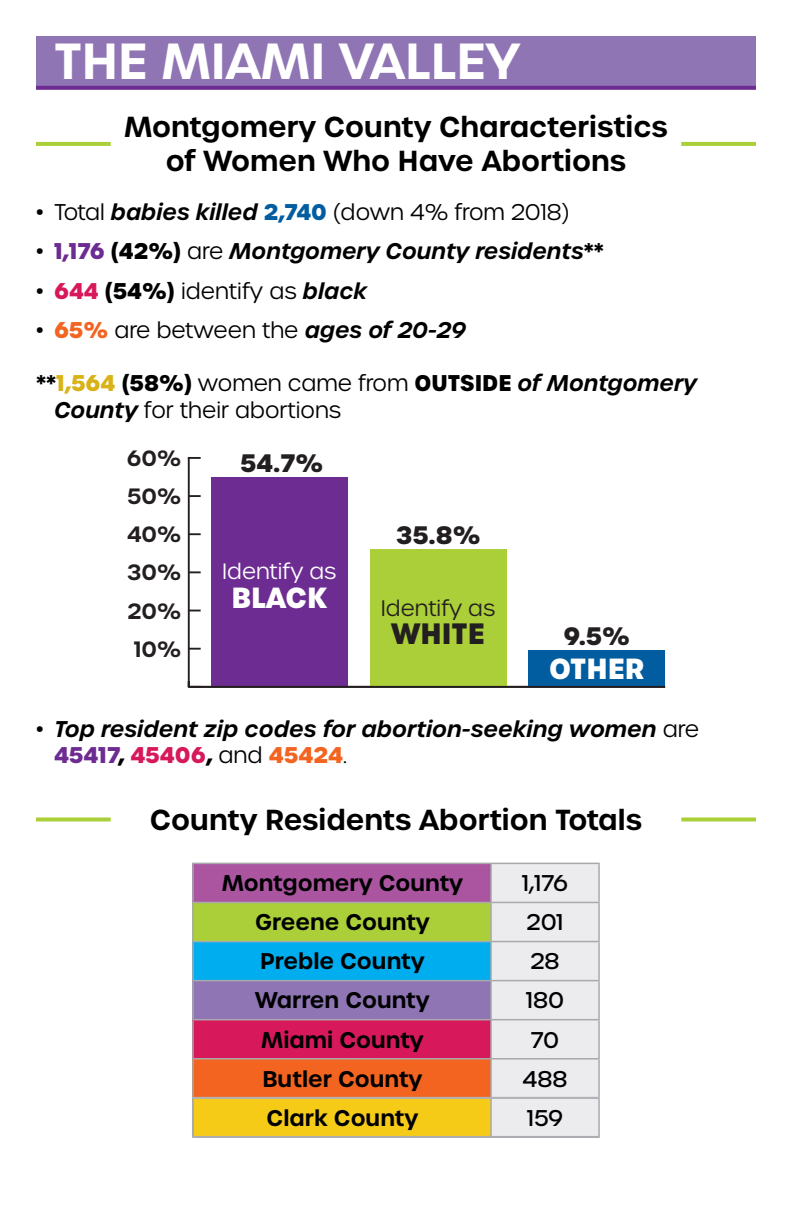
<style>
.page{position:relative;width:792px;height:1224px;background:#fff}
.page>*{position:absolute;margin:0;border:0;box-sizing:border-box;transform-origin:0 0}
.t1{font:600 49px "Urbane";color:#fff}
.t2{font:700 28.4px "Urbane";color:#231f20}
.t3{font:700 28.2px "Urbane";color:#fff}
.t4{font:600 28px/33.6px "Urbane";color:#000001;text-align:center}
.t5{font:700 24.4px "Urbane";color:#231f20}
.t6{font:300 22px/26.4px "Urbane";color:#000001}
.t7{font:italic 600 22px/26.4px "Urbane";color:#000001}
.t8{font:600 22px "Urbane";color:#000001}
.t9{font:500 22px "Urbane";color:#000001}
.t10{font:300 21.6px "Urbane";color:#231f20}
.t11{font:600 21.4px "Urbane";color:#231f20}
.t12{font:300 21.4px "Urbane";color:#fff}
.s1{font-weight:600;font-style:italic}
.s2{font-weight:700;color:#015da0}
.s3{font-weight:300;font-style:normal}
.s4{font-weight:700;font-style:normal;color:#6c2c91}
.s5{font-weight:700;font-style:normal}
.s6{font-style:normal}
.s7{font-weight:700;color:#d7195b}
.s8{font-weight:700}
.s9{font-weight:700;color:#f36421}
.s10{font-weight:600}
.s11{font-weight:700;color:#d8b216}
.s12{font-weight:700;font-style:normal;color:#d7195b}
.s13{font-weight:700;font-style:normal;color:#f36421}
</style>
<div class="page">
<div style="left:36px;top:36px;width:720px;height:50px;background:#8f75b4"></div>
<div style="left:193px;top:863px;width:298px;height:39px;background:#ab55a1"></div>
<div style="left:492px;top:864px;width:106px;height:272px;background:#ececee"></div>
<div style="left:193px;top:902px;width:298px;height:40px;background:#abcf38"></div>
<div style="left:193px;top:942px;width:298px;height:39px;background:#00aeef"></div>
<div style="left:193px;top:981px;width:298px;height:39px;background:#8f75b4"></div>
<div style="left:193px;top:1020px;width:298px;height:39px;background:#d7195b"></div>
<div style="left:193px;top:1059px;width:298px;height:39px;background:#f36421"></div>
<div style="left:193px;top:1098px;width:298px;height:39px;background:#f6cb18"></div>
<hr style="left:491px;top:863px;width:109px;height:1px;background:#a8a9ad">
<hr style="left:491px;top:902px;width:109px;height:1px;background:#a8a9ad">
<hr style="left:491px;top:941px;width:109px;height:1px;background:#a8a9ad">
<hr style="left:491px;top:980px;width:109px;height:1px;background:#a8a9ad">
<hr style="left:491px;top:1019px;width:109px;height:1px;background:#a8a9ad">
<hr style="left:491px;top:1058px;width:109px;height:2px;background:#a8a9ad">
<hr style="left:490px;top:864px;width:2px;height:38px;background:#a8a9ad">
<hr style="left:490px;top:903px;width:2px;height:38px;background:#a8a9ad">
<hr style="left:490px;top:942px;width:2px;height:38px;background:#a8a9ad">
<hr style="left:490px;top:981px;width:2px;height:38px;background:#a8a9ad">
<hr style="left:490px;top:1020px;width:2px;height:38px;background:#a8a9ad">
<hr style="left:490px;top:1060px;width:2px;height:37px;background:#a8a9ad">
<hr style="left:490px;top:1099px;width:2px;height:37px;background:#a8a9ad">
<hr style="left:598px;top:864px;width:2px;height:38px;background:#a8a9ad">
<hr style="left:598px;top:903px;width:2px;height:38px;background:#a8a9ad">
<hr style="left:598px;top:942px;width:2px;height:38px;background:#a8a9ad">
<hr style="left:598px;top:981px;width:2px;height:38px;background:#a8a9ad">
<hr style="left:598px;top:1020px;width:2px;height:38px;background:#a8a9ad">
<hr style="left:598px;top:1060px;width:2px;height:38px;background:#a8a9ad">
<hr style="left:598px;top:1098px;width:2px;height:38px;background:#a8a9ad">
<hr style="left:192px;top:863px;width:299px;height:1px;background:#a8a9ad">
<hr style="left:192px;top:864px;width:2px;height:38px;background:#a8a9ad">
<hr style="left:192px;top:902px;width:299px;height:1px;background:#a8a9ad">
<hr style="left:192px;top:903px;width:2px;height:38px;background:#a8a9ad">
<hr style="left:192px;top:941px;width:299px;height:1px;background:#a8a9ad">
<hr style="left:192px;top:942px;width:2px;height:38px;background:#a8a9ad">
<hr style="left:192px;top:980px;width:299px;height:1px;background:#a8a9ad">
<hr style="left:192px;top:981px;width:2px;height:38px;background:#a8a9ad">
<hr style="left:192px;top:1019px;width:299px;height:1px;background:#a8a9ad">
<hr style="left:192px;top:1020px;width:2px;height:38px;background:#a8a9ad">
<hr style="left:192px;top:1058px;width:299px;height:2px;background:#a8a9ad">
<hr style="left:192px;top:1060px;width:2px;height:37px;background:#a8a9ad">
<hr style="left:192px;top:1097px;width:299px;height:1px;background:#a8a9ad">
<hr style="left:193px;top:1098px;width:298px;height:1px;background:#a8a9ad">
<hr style="left:192px;top:1098px;width:1px;height:39px;background:#a8a9ad">
<hr style="left:193px;top:1099px;width:1px;height:37px;background:#a8a9ad">
<hr style="left:491px;top:1097px;width:107px;height:1px;background:#a8a9ad">
<hr style="left:491px;top:1098px;width:107px;height:1px;background:#a8a9ad">
<hr style="left:193px;top:1136px;width:298px;height:1px;background:#a8a9ad">
<hr style="left:192px;top:1137px;width:299px;height:1px;background:#a8a9ad">
<hr style="left:491px;top:1136px;width:109px;height:1px;background:#a8a9ad">
<hr style="left:491px;top:1137px;width:109px;height:1px;background:#a8a9ad">
<svg style="left:36px;top:817px;width:75px;height:4px"></svg>
<svg style="left:681px;top:817px;width:75px;height:4px"></svg>
<svg style="left:36px;top:142px;width:75px;height:4px"></svg>
<svg style="left:681px;top:142px;width:75px;height:4px"></svg>
<svg style="left:36px;top:86px;width:720px;height:4px;background:#723596"></svg>
<div style="left:211px;top:478px;width:137px;height:209px;background:#6c2c91"></div>
<div style="left:370px;top:550px;width:136px;height:137px;background:#abcf38"></div>
<div style="left:529px;top:650px;width:136px;height:37px;background:#015da0"></div>
<hr style="left:189px;top:686px;width:476px;height:2px;background:#231f20">
<hr style="left:188px;top:458px;width:2px;height:229px;background:#231f20">
<svg style="left:188px;top:685px;width:13px;height:3px"></svg>
<svg style="left:189px;top:648px;width:12px;height:2px"></svg>
<svg style="left:189px;top:571px;width:12px;height:2px"></svg>
<svg style="left:189px;top:533px;width:12px;height:2px"></svg>
<svg style="left:190px;top:495px;width:11px;height:2px"></svg>
<svg style="left:188px;top:457px;width:13px;height:2px"></svg>
<p class="t1" style="left:54px;top:28px;width:468px">THE MIAMI VALLEY</p>
<p class="t4" style="left:124px;top:110px;width:545px">Montgomery County Characteristics of Women Who Have Abortions</p>
<p class="t6" style="left:36px;top:199px;width:535px">• Total <span class="s1">babies killed</span> <span class="s2">2,740</span> (down 4% from 2018)</p>
<p class="t7" style="left:36px;top:238px;width:570px"><span class="s3">•</span> <span class="s4">1,176</span> <span class="s5">(42%)</span> <span class="s3">are</span> Montgomery County residents<span class="s6">**</span></p>
<p class="t6" style="left:36px;top:277px;width:333px">• <span class="s7">644</span> <span class="s8">(54%)</span> identify as <span class="s1">black</span></p>
<p class="t6" style="left:36px;top:317px;width:432px">• <span class="s9">65%</span> are between the <span class="s1">ages of 20-29</span></p>
<p class="t6" style="left:54px;top:370px;width:644px;text-indent:-18px"><span class="s10">**</span><span class="s11">1,564</span> <span class="s8">(58%)</span> women came from <span class="s8">OUTSIDE</span> <span class="s1">of Montgomery<br>County</span> for their abortions</p>
<p class="t11" style="left:127px;top:444px;width:56px">60%</p>
<p class="t11" style="left:127px;top:482px;width:56px">50%</p>
<p class="t11" style="left:127px;top:520px;width:56px">40%</p>
<p class="t11" style="left:127px;top:558px;width:56px">30%</p>
<p class="t11" style="left:127px;top:596px;width:55px">20%</p>
<p class="t11" style="left:134px;top:635px;width:49px">10%</p>
<p class="t5" style="left:240px;top:447px;width:85px">54.7%</p>
<p class="t12" style="left:222px;top:558px;width:116px">Identify as</p>
<p class="t3" style="left:231px;top:578px;width:97px">BLACK</p>
<p class="t5" style="left:396px;top:518px;width:86px">35.8%</p>
<p class="t10" style="left:381px;top:594px;width:116px">Identify as</p>
<p class="t2" style="left:391px;top:614px;width:95px">WHITE</p>
<p class="t5" style="left:563px;top:619px;width:68px">9.5%</p>
<p class="t3" style="left:549px;top:649px;width:97px">OTHER</p>
<p class="t7" style="left:54px;top:716px;width:647px;text-indent:-18px"><span class="s3">•</span> Top resident zip codes for abortion-seeking women <span class="s3">are<br></span><span class="s4">45417</span><span class="s5">,</span> <span class="s12">45406</span><span class="s5">,</span> <span class="s3">and</span> <span class="s13">45424</span><span class="s3">.</span></p>
<p class="t4" style="left:150px;top:803px;width:494px">County Residents Abortion Totals</p>
<p class="t8" style="left:222px;top:868px;width:243px">Montgomery County</p>
<p class="t9" style="left:522px;top:869px;width:48px">1,176</p>
<p class="t8" style="left:255px;top:908px;width:176px">Greene County</p>
<p class="t9" style="left:527px;top:908px;width:38px">201</p>
<p class="t8" style="left:260px;top:947px;width:166px">Preble County</p>
<p class="t9" style="left:530px;top:947px;width:31px">28</p>
<p class="t8" style="left:255px;top:986px;width:176px">Warren County</p>
<p class="t9" style="left:526px;top:986px;width:40px">180</p>
<p class="t8" style="left:261px;top:1025px;width:164px">Miami County</p>
<p class="t9" style="left:531px;top:1025px;width:30px">70</p>
<p class="t8" style="left:262px;top:1064px;width:162px">Butler County</p>
<p class="t9" style="left:523px;top:1064px;width:46px">488</p>
<p class="t8" style="left:267px;top:1103px;width:153px">Clark County</p>
<p class="t9" style="left:527px;top:1103px;width:38px">159</p>
</div>
